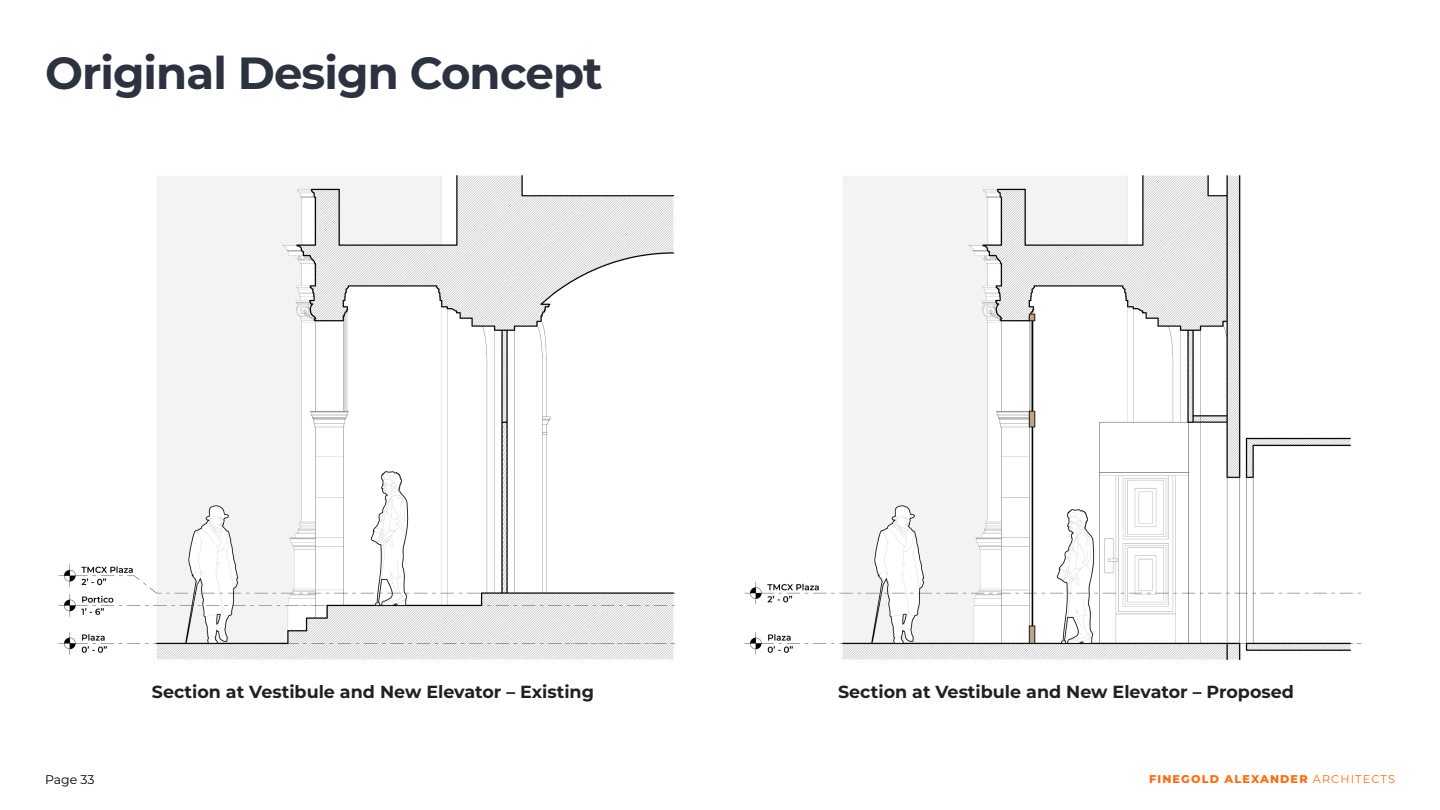
<style>
.page{position:relative;width:1440px;height:810px;background:#fff}
.page>*{position:absolute;margin:0;border:0;box-sizing:border-box;transform-origin:0 0}
.FA_slide_title{font:700 45px "Montserrat";letter-spacing:-.02em;color:#2c3240}
.t1{font:700 17.5px "Montserrat";color:#231f20}
.t2{font:12.5px "Montserrat";letter-spacing:-.005em;color:#000}
.t3{font:800 11.25px "Montserrat";letter-spacing:.1em;color:#ff6c0c}
.s1{font-weight:400}
</style>
<div class="page">
<img style="left:58px;top:175px;width:617px;height:485px">
<img style="left:744px;top:175px;width:617px;height:486px">
<p class="FA_slide_title" style="left:45px;top:40px;width:559px">Original Design Concept</p>
<p class="t1" style="left:152px;top:679px;width:444px">Section at Vestibule and New Elevator – Existing</p>
<p class="t1" style="left:838px;top:679px;width:457px">Section at Vestibule and New Elevator – Proposed</p>
<p class="t2" style="left:45px;top:771px;width:51px">Page 33</p>
<p class="t3" style="left:1149px;top:771px;width:247px">FINEGOLD ALEXANDER <span class="s1">ARCHITECTS</span></p>
</div>
